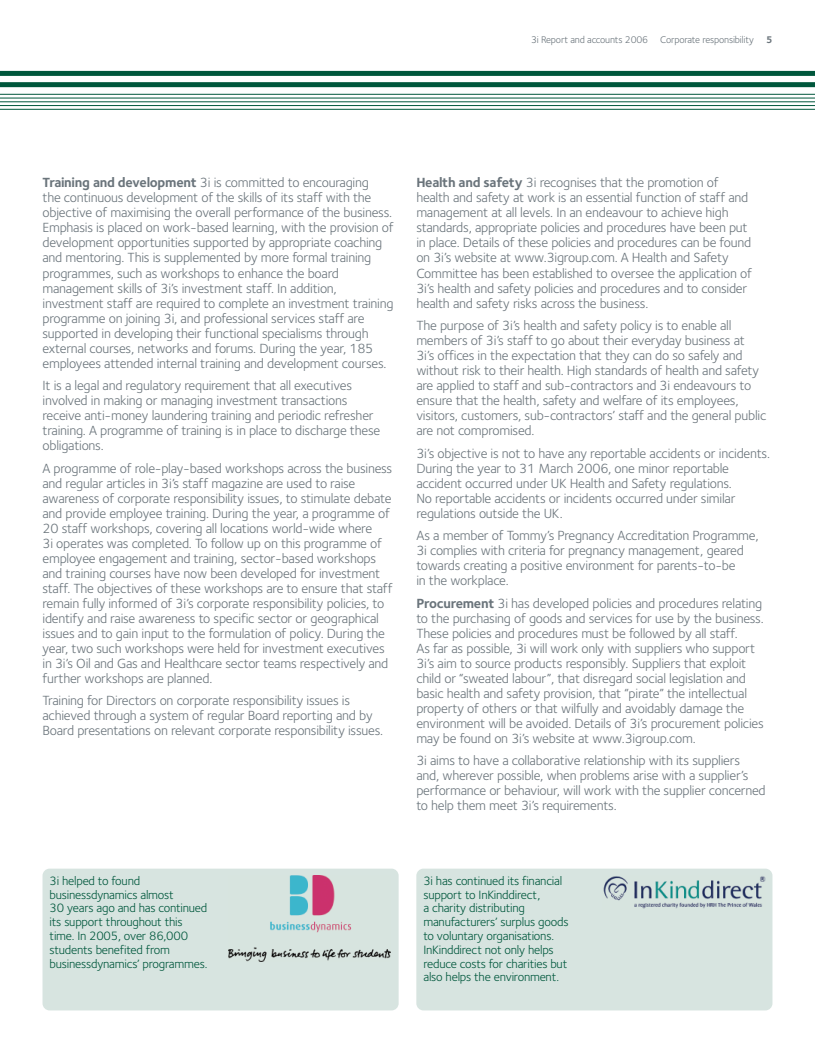
<style>
.page{position:relative;width:815px;height:1053px;background:#fff}
.page>*{position:absolute;margin:0;border:0;box-sizing:border-box;transform-origin:0 0}
.t1{font:13.75px/15px "Foundry Sterling";letter-spacing:-.02em;color:#6a747b}
.t2{font:12.5px/13.8px "Foundry Sterling";letter-spacing:-.02em;color:#00573c}
.t3{font:10px "Foundry Sterling";letter-spacing:-.02em;color:#6a747b}
.s1{font-weight:700}
</style>
<div class="page">
<div style="left:43px;top:868px;width:356px;height:142px;background:#d7e4e0;border-radius:7px"></div>
<img style="left:228px;top:875px;width:162px;height:86px">
<div style="left:416px;top:868px;width:356px;height:142px;background:#d7e4e0;border-radius:7px"></div>
<img style="left:603px;top:876px;width:162px;height:33px">
<div style="left:0;top:71px;width:815px;height:5px;background:#00573c"></div>
<div style="left:0;top:82px;width:815px;height:5px;background:#00573c"></div>
<hr style="left:0;top:94px;width:815px;height:1px;background:#00573c">
<hr style="left:0;top:98px;width:815px;height:1px;background:#00573c">
<hr style="left:0;top:101px;width:815px;height:1px;background:#00573c">
<hr style="left:0;top:105px;width:815px;height:1px;background:#00573c">
<hr style="left:0;top:109px;width:815px;height:1px;background:#00573c">
<p class="t3" style="left:531px;top:36px;width:243px">3i Report and accounts 2006 Corporate responsibility <span class="s1">5</span></p>
<p class="t1" style="left:43px;top:176px;width:353px"><span class="s1">Training and development</span> 3i is committed to encouraging<br>the continuous development of the skills of its staff with the objective of maximising the overall performance of the business.<br>Emphasis is placed on work-based learning, with the provision of development opportunities supported by appropriate coaching and mentoring. This is supplemented by more formal training programmes, such as workshops to enhance the board management skills of 3i’s investment staff. In addition, investment staff are required to complete an investment training programme on joining 3i, and professional services staff are supported in developing their functional specialisms through external courses, networks and forums. During the year, 185 employees attended internal training and development courses.</p>
<p class="t1" style="left:43px;top:379px;width:339px">It is a legal and regulatory requirement that all executives involved in making or managing investment transactions receive anti-money laundering training and periodic refresher training. A programme of training is in place to discharge these obligations.</p>
<p class="t1" style="left:43px;top:461px;width:351px">A programme of role-play-based workshops across the business and regular articles in 3i’s staff magazine are used to raise awareness of corporate responsibility issues, to stimulate debate and provide employee training. During the year, a programme of 20 staff workshops, covering all locations world-wide where<br>3i operates was completed. To follow up on this programme of employee engagement and training, sector-based workshops and training courses have now been developed for investment staff. The objectives of these workshops are to ensure that staff remain fully informed of 3i’s corporate responsibility policies, to identify and raise awareness to specific sector or geographical issues and to gain input to the formulation of policy. During the year, two such workshops were held for investment executives in 3i’s Oil and Gas and Healthcare sector teams respectively and further workshops are planned.</p>
<p class="t1" style="left:43px;top:694px;width:342px">Training for Directors on corporate responsibility issues is achieved through a system of regular Board reporting and by<br>Board presentations on relevant corporate responsibility issues.</p>
<p class="t1" style="left:416px;top:176px;width:337px"><span class="s1">Health and safety</span> 3i recognises that the promotion of health and safety at work is an essential function of staff and management at all levels. In an endeavour to achieve high standards, appropriate policies and procedures have been put in place. Details of these policies and procedures can be found on 3i’s website at www.3igroup.com. A Health and Safety Committee has been established to oversee the application of 3i’s health and safety policies and procedures and to consider health and safety risks across the business.</p>
<p class="t1" style="left:416px;top:319px;width:352px">The purpose of 3i’s health and safety policy is to enable all members of 3i’s staff to go about their everyday business at 3i’s offices in the expectation that they can do so safely and without risk to their health. High standards of health and safety are applied to staff and sub-contractors and 3i endeavours to ensure that the health, safety and welfare of its employees, visitors, customers, sub-contractors’ staff and the general public are not compromised.</p>
<p class="t1" style="left:416px;top:446px;width:355px">3i’s objective is not to have any reportable accidents or incidents.<br>During the year to 31 March 2006, one minor reportable accident occurred under UK Health and Safety regulations.<br>No reportable accidents or incidents occurred under similar regulations outside the UK.</p>
<p class="t1" style="left:416px;top:529px;width:344px">As a member of Tommy’s Pregnancy Accreditation Programme, 3i complies with criteria for pregnancy management, geared towards creating a positive environment for parents-to-be<br>in the workplace.</p>
<p class="t1" style="left:416px;top:596px;width:349px"><span class="s1">Procurement</span> 3i has developed policies and procedures relating to the purchasing of goods and services for use by the business.<br>These policies and procedures must be followed by all staff.<br>As far as possible, 3i will work only with suppliers who support 3i’s aim to source products responsibly. Suppliers that exploit child or “sweated labour”, that disregard social legislation and basic health and safety provision, that “pirate” the intellectual property of others or that wilfully and avoidably damage the environment will be avoided. Details of 3i’s procurement policies may be found on 3i’s website at www.3igroup.com.</p>
<p class="t1" style="left:416px;top:754px;width:351px">3i aims to have a collaborative relationship with its suppliers and, wherever possible, when problems arise with a supplier’s performance or behaviour, will work with the supplier concerned to help them meet 3i’s requirements.</p>
<p class="t2" style="left:50px;top:874px;width:159px">3i helped to found businessdynamics almost<br>30 years ago and has continued its support throughout this time. In 2005, over 86,000 students benefited from businessdynamics’ programmes.</p>
<p class="t2" style="left:423px;top:874px;width:147px">3i has continued its financial support to InKinddirect,<br>a charity distributing manufacturers’ surplus goods to voluntary organisations.<br>InKinddirect not only helps reduce costs for charities but also helps the environment.</p>
</div>
